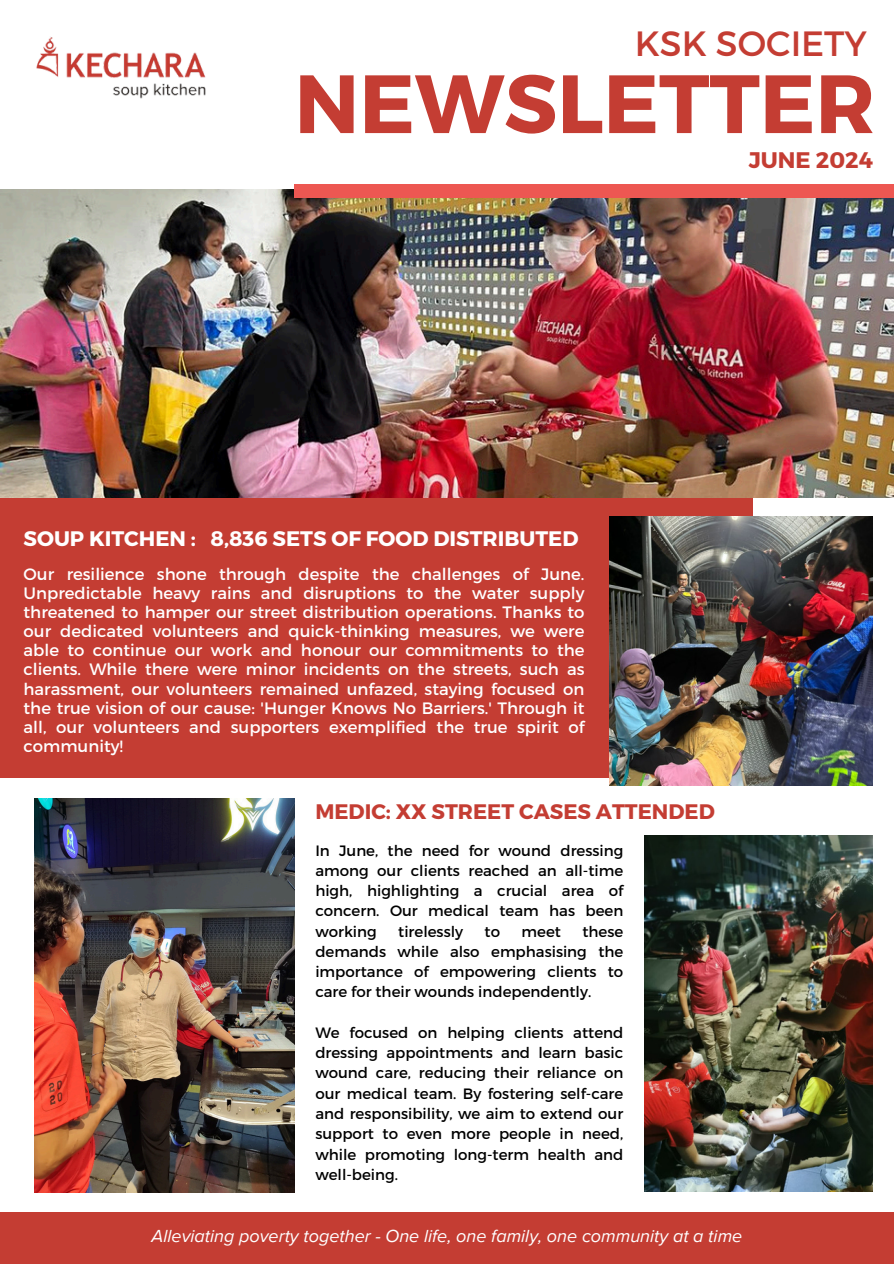
<style>
.page{position:relative;width:894px;height:1264px;background:#fff}
.page>*{position:absolute;margin:0;border:0;box-sizing:border-box;transform-origin:0 0}
.t1{font:700 82.5px "Montserrat";color:#c43d33}
.t2{font:35.1px "Montserrat";color:#c43d33}
.t3{font:700 22.5px "Montserrat";color:#c43d33}
.t4{font:700 21px "Montserrat";color:#fff}
.t5{font:700 21px "Montserrat";color:#c43d33}
.t6{font:italic 18px "Proxima Nova";color:#fff}
.t7{font:16.5px/19.2px "Montserrat";color:#fff;text-align:justify}
.t8{font:15px/20.2px "Montserrat";color:#000;text-align:justify}
</style>
<div class="page">
<div style="left:0;top:198px;width:753px;height:580px;background:#c43d33"></div>
<img style="left:0;top:189px;width:893px;height:309px">
<div style="left:294px;top:184px;width:599px;height:14px;background:#ed5752"></div>
<div style="left:0;top:1211px;width:893px;height:52px;background:#c43d33"></div>
<img style="left:36px;top:36px;width:170px;height:63px">
<img style="left:34px;top:798px;width:260px;height:394px">
<img style="left:644px;top:835px;width:227px;height:356px">
<img style="left:609px;top:516px;width:263px;height:269px">
<h2 class="t2" style="left:634px;top:20px;width:234px">KSK SOCIETY</h2>
<p class="t1" style="left:294px;top:50px;width:582px">NEWSLETTER</p>
<h1 class="t3" style="left:748px;top:145px;width:126px">JUNE 2024</h1>
<h3 class="t4" style="left:24px;top:524px;width:556px">SOUP KITCHEN : 8,836 SETS OF FOOD DISTRIBUTED</h3>
<p class="t7" style="left:24px;top:563px;width:562px">Our resilience shone through despite the challenges of June.<br>Unpredictable heavy rains and disruptions to the water supply threatened to hamper our street distribution operations. Thanks to our dedicated volunteers and quick-thinking measures, we were able to continue our work and honour our commitments to the clients. While there were minor incidents on the streets, such as harassment, our volunteers remained unfazed, staying focused on the true vision of our cause: 'Hunger Knows No Barriers.' Through it all, our volunteers and supporters exemplified the true spirit of community!</p>
<h3 class="t5" style="left:315px;top:797px;width:401px">MEDIC: XX STREET CASES ATTENDED</h3>
<h4 class="t8" style="left:315px;top:839px;width:309px">In June, the need for wound dressing among our clients reached an all-time high, highlighting a crucial area of concern. Our medical team has been working</h4>
<h4 class="t8" style="left:398px;top:920px;width:66px">tirelessly</h4>
<h4 class="t8" style="left:484px;top:920px;width:17px">to</h4>
<h4 class="t8" style="left:521px;top:920px;width:41px">meet</h4>
<h4 class="t8" style="left:315px;top:920px;width:309px;text-indent:267px">these demands while also emphasising the importance of empowering clients to care for their wounds independently.</h4>
<p class="t8" style="left:315px;top:1021px;width:309px">We focused on helping clients attend dressing appointments and learn basic wound care, reducing their reliance on our medical team. By fostering self-care and responsibility, we aim to extend our support to even more people in need, while promoting long-term health and well-being.</p>
<p class="t6" style="left:151px;top:1225px;width:592px">Alleviating poverty together - One life, one family, one community at a time</p>
</div>
